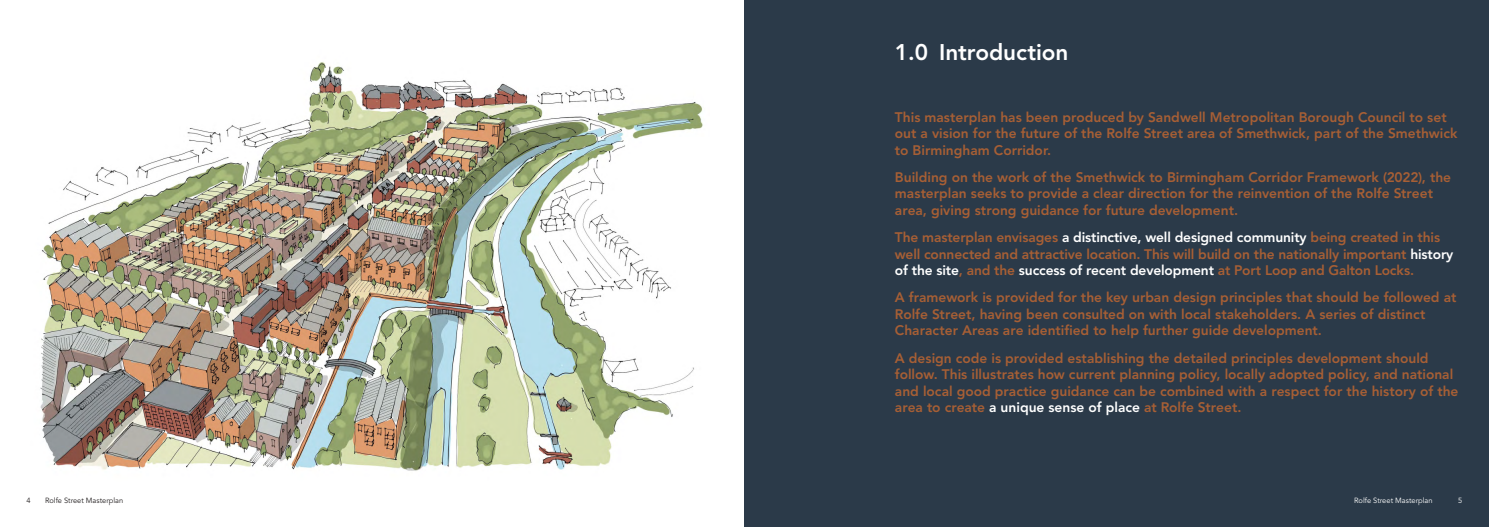
<style>
.page{position:relative;width:1489px;height:527px;background:#fff}
.page>*{position:absolute;margin:0;border:0;box-sizing:border-box;transform-origin:0 0}
.t1{font:800 22.5px "Avenir LT Pro";letter-spacing:-.005em;color:#fff}
.Pull_Out_Quote{font:800 13.75px/16.5px "Avenir LT Pro";color:#a75f35}
.t2{font:7.5px "Avenir LT Pro";letter-spacing:-.005em;color:#231f20}
.t3{font:7.5px "Avenir LT Pro";color:#fff}
.s1{color:#fff}
</style>
<div class="page">
<div style="left:744px;top:0;width:744px;height:526px;background:#2b3a49"></div>
<img style="left:40px;top:62px;width:663px;height:409px">
<p class="t1" style="left:894px;top:39px;width:175px">1.0 Introduction</p>
<p class="Pull_Out_Quote" style="left:894px;top:109px;width:564px">This masterplan has been produced by Sandwell Metropolitan Borough Council to set out a vision for the future of the Rolfe Street area of Smethwick, part of the Smethwick to Birmingham Corridor.</p>
<p class="Pull_Out_Quote" style="left:894px;top:169px;width:557px">Building on the work of the Smethwick to Birmingham Corridor Framework (2022), the masterplan seeks to provide a clear direction for the reinvention of the Rolfe Street area, giving strong guidance for future development.</p>
<p class="Pull_Out_Quote" style="left:894px;top:229px;width:560px">The masterplan envisages <span class="s1">a distinctive, well designed community</span> being created in this well connected and attractive location. This will build on the nationally important <span class="s1">history of the site</span>, and the <span class="s1">success of recent development</span> at Port Loop and Galton Locks.</p>
<p class="Pull_Out_Quote" style="left:894px;top:289px;width:563px">A framework is provided for the key urban design principles that should be followed at<br>Rolfe Street, having been consulted on with local stakeholders. A series of distinct<br>Character Areas are identified to help further guide development.</p>
<p class="Pull_Out_Quote" style="left:894px;top:349px;width:565px">A design code is provided establishing the detailed principles development should follow. This illustrates how current planning policy, locally adopted policy, and national and local good practice guidance can be combined with a respect for the history of the area to create <span class="s1">a unique sense of place</span> at Rolfe Street.</p>
<p class="t2" style="left:27px;top:496px;width:6px">4</p>
<p class="t2" style="left:45px;top:496px;width:80px">Rolfe Street Masterplan</p>
<p class="t3" style="left:1353px;top:495px;width:80px">Rolfe Street Masterplan</p>
<p class="t3" style="left:1457px;top:495px;width:6px">5</p>
</div>
